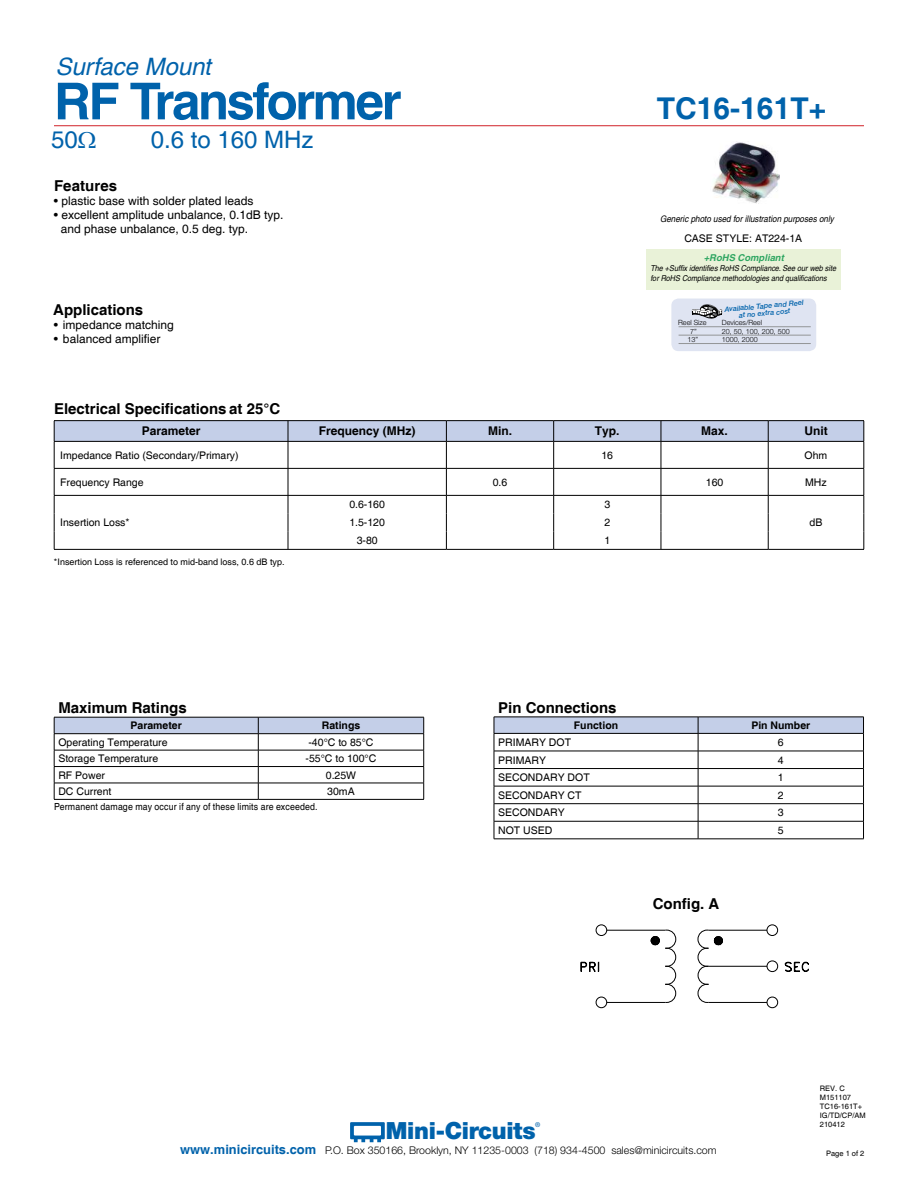
<style>
.page{position:relative;width:918px;height:1188px;background:#fff}
.page>*{position:absolute;margin:0;border:0;box-sizing:border-box;transform-origin:0 0}
.t1{font:700 51px "Helvetica";letter-spacing:-.045em;color:#0062ab}
.t2{font:700 30px "Helvetica";color:#0062ab}
.t3{font:24px "Helvetica";color:#0062ab}
.t4{font:italic 24px "Helvetica";letter-spacing:-.005em;color:#0062ab}
.t5{font:900 23.7px "Helvetica Neue";letter-spacing:-.015em;color:#0062ab}
.t6{font:700 15px "Helvetica";color:#000}
.t7{font:12px/14.4px "Helvetica";color:#000}
.t8{font:700 12px "Helvetica";color:#000}
.t9{font:300 10.65px "Helvetica Neue";color:#000}
.t10{font:10.5px "Helvetica";color:#000}
.t11{font:700 10.5px "Helvetica";color:#000}
.t12{font:9.75px "Helvetica";letter-spacing:.02em;color:#000;scale:.9 1}
.t13{font:italic 700 9.45px "Helvetica";color:rgb(0 147 68/.8)}
.t14{font:9px "Helvetica";color:#000}
.t15{font:italic 9px "Helvetica";color:#000;scale:.9 1}
.t16{font:italic 8.1px/9.8px "Helvetica";color:#000;scale:.9 1}
.t17{font:7.5px/9px "Helvetica";color:#000}
.t18{font:300 7.2px "Helvetica Neue";color:#000}
.t19{font:italic 500 7.2px/7.2px "Helvetica Neue";color:#0062ab;text-align:center}
.t20{font:500 6.6px "Helvetica Neue";color:#0062ab}
.s1{font-family:"Helvetica";font-weight:700;font-size:12.9px;color:#0062ab}
</style>
<div class="page">
<svg style="left:350px;top:1122px;width:35px;height:20px"></svg>
<hr style="left:54px;top:125px;width:810px;height:1px;background:#d12229">
<svg style="left:54px;top:717px;width:370px;height:82px"></svg>
<hr style="left:54px;top:799px;width:204px;height:1px;background:#000">
<hr style="left:258px;top:799px;width:166px;height:1px;background:#000">
<svg style="left:494px;top:717px;width:370px;height:122px"></svg>
<hr style="left:494px;top:803px;width:204px;height:1px;background:#000">
<hr style="left:698px;top:803px;width:165px;height:1px;background:#000">
<hr style="left:494px;top:821px;width:204px;height:1px;background:#000">
<hr style="left:698px;top:821px;width:165px;height:1px;background:#000">
<hr style="left:494px;top:839px;width:204px;height:1px;background:#000">
<hr style="left:698px;top:839px;width:166px;height:1px;background:#000">
<div style="left:647px;top:249px;width:194px;height:41px;background:#e9f2d8"></div>
<div style="left:671px;top:299px;width:145px;height:52px;background:#dfe4f2;border-radius:7px"></div>
<hr style="left:679px;top:343px;width:132px;height:1px;background:#939597">
<hr style="left:679px;top:335px;width:132px;height:1px;background:#939597">
<hr style="left:679px;top:326px;width:132px;height:1px;background:#939597">
<svg style="left:692px;top:298px;width:30px;height:30px"></svg>
<img style="left:712px;top:142px;width:67px;height:62px">
<hr style="left:54px;top:420px;width:234px;height:1px;background:#000">
<hr style="left:288px;top:420px;width:158px;height:1px;background:#000">
<hr style="left:446px;top:420px;width:108px;height:1px;background:#000">
<hr style="left:554px;top:420px;width:107px;height:1px;background:#000">
<hr style="left:661px;top:420px;width:107px;height:1px;background:#000">
<hr style="left:768px;top:420px;width:96px;height:1px;background:#000">
<svg style="left:54px;top:421px;width:811px;height:128px"></svg>
<hr style="left:54px;top:549px;width:234px;height:1px;background:#000">
<hr style="left:288px;top:549px;width:158px;height:1px;background:#000">
<hr style="left:446px;top:549px;width:108px;height:1px;background:#000">
<hr style="left:554px;top:549px;width:107px;height:1px;background:#000">
<hr style="left:661px;top:549px;width:107px;height:1px;background:#000">
<hr style="left:768px;top:549px;width:96px;height:1px;background:#000">
<div style="left:767px;top:997px;width:11px;height:11px;border:1px solid #000;border-radius:50%"></div>
<div style="left:767px;top:924px;width:11px;height:12px;border:1px solid #000;border-radius:50%"></div>
<div style="left:596px;top:997px;width:11px;height:11px;border:1px solid #000;border-radius:50%"></div>
<div style="left:596px;top:924px;width:11px;height:12px;border:1px solid #000;border-radius:50%"></div>
<svg style="left:580px;top:926px;width:228px;height:77px"></svg>
<hr style="left:709px;top:966px;width:58px;height:1px;background:#000">
<h3 class="t4" style="left:56px;top:53px;width:157px">Surface Mount</h3>
<h1 class="t1" style="left:54px;top:72px;width:349px">RF Transformer</h1>
<h3 class="t3" style="left:51px;top:130px;width:28px">50</h3>
<h3 class="t3" style="left:151px;top:130px;width:164px">0.6 to 160 MHz</h3>
<h3 class="t6" style="left:54px;top:180px;width:65px">Features</h3>
<p class="t7" style="left:54px;top:194px;width:201px">• plastic base with solder plated leads</p>
<p class="t7" style="left:61px;top:209px;width:224px;text-indent:-7px">• excellent amplitude unbalance, 0.1dB typ. and phase unbalance, 0.5 deg. typ.</p>
<h3 class="t6" style="left:53px;top:304px;width:92px">Applications</h3>
<p class="t7" style="left:54px;top:319px;width:121px">• impedance matching</p>
<p class="t7" style="left:54px;top:332px;width:108px">• balanced ampli昀椀er</p>
<h3 class="t6" style="left:54px;top:400px;width:228px">Electrical Speci昀椀cations at 25°C</h3>
<h2 class="t2" style="left:657px;top:97px;width:171px">TC16-161T+</h2>
<p class="t15" style="left:660px;top:215px;width:195px">Generic photo used for illustration purposes only</p>
<p class="t10" style="left:684px;top:234px;width:119px">CASE STYLE: AT224-1A</p>
<p class="t13" style="left:704px;top:254px;width:83px">+RoHS Compliant</p>
<p class="t16" style="left:651px;top:264px;width:209px">The +Suffix identifies RoHS Compliance.See our web site for RoHS Compliance methodologies and qualifications</p>
<p class="t19" style="left:724px;top:306px;width:81px;rotate:-5deg">Available Tape and Reel at no extra cost</p>
<p class="t18" style="left:678px;top:320px;width:30px">Reel Size</p>
<p class="t18" style="left:722px;top:320px;width:42px">Devices/Reel</p>
<p class="t18" style="left:690px;top:329px;width:8px">7”</p>
<p class="t18" style="left:722px;top:329px;width:70px">20, 50, 100, 200, 500</p>
<p class="t18" style="left:687px;top:337px;width:12px">13”</p>
<p class="t18" style="left:722px;top:337px;width:38px">1000, 2000</p>
<p class="t8" style="left:142px;top:427px;width:60px">Parameter</p>
<p class="t8" style="left:319px;top:427px;width:98px">Frequency (MHz)</p>
<p class="t8" style="left:488px;top:427px;width:25px">Min.</p>
<p class="t8" style="left:595px;top:427px;width:26px">Typ.</p>
<p class="t8" style="left:701px;top:427px;width:28px">Max.</p>
<p class="t8" style="left:804px;top:427px;width:25px">Unit</p>
<p class="t10" style="left:60px;top:451px;width:180px">Impedance Ratio (Secondary/Primary)</p>
<p class="t10" style="left:601px;top:451px;width:13px">16</p>
<p class="t10" style="left:805px;top:451px;width:24px">Ohm</p>
<p class="t10" style="left:60px;top:478px;width:85px">Frequency Range</p>
<p class="t10" style="left:493px;top:478px;width:16px">0.6</p>
<p class="t10" style="left:706px;top:478px;width:19px">160</p>
<p class="t10" style="left:805px;top:478px;width:23px">MHz</p>
<p class="t10" style="left:60px;top:518px;width:71px">Insertion Loss*</p>
<p class="t10" style="left:349px;top:500px;width:37px">0.6-160</p>
<p class="t10" style="left:604px;top:500px;width:7px">3</p>
<p class="t10" style="left:810px;top:518px;width:14px">dB</p>
<p class="t10" style="left:349px;top:518px;width:37px">1.5-120</p>
<p class="t10" style="left:604px;top:518px;width:7px">2</p>
<p class="t10" style="left:357px;top:536px;width:23px">3-80</p>
<p class="t10" style="left:604px;top:536px;width:7px">1</p>
<p class="t14" style="left:54px;top:558px;width:232px">*Insertion Loss is referenced to mid-band loss, 0.6 dB typ.</p>
<h3 class="t6" style="left:58px;top:702px;width:130px">Maximum Ratings</h3>
<p class="t11" style="left:131px;top:721px;width:53px">Parameter</p>
<p class="t11" style="left:322px;top:721px;width:40px">Ratings</p>
<p class="t10" style="left:58px;top:738px;width:111px">Operating Temperature</p>
<p class="t10" style="left:308px;top:738px;width:67px">-40°C to 85°C</p>
<p class="t10" style="left:58px;top:754px;width:101px">Storage Temperature</p>
<p class="t10" style="left:306px;top:754px;width:72px">-55°C to 100°C</p>
<p class="t10" style="left:58px;top:771px;width:48px">RF Power</p>
<p class="t10" style="left:326px;top:771px;width:32px">0.25W</p>
<p class="t10" style="left:58px;top:787px;width:55px">DC Current</p>
<p class="t10" style="left:327px;top:787px;width:29px">30mA</p>
<p class="t12" style="left:54px;top:803px;width:295px">Permanent damage may occur if any of these limits are exceeded.</p>
<h3 class="t6" style="left:498px;top:702px;width:120px">Pin Connections</h3>
<p class="t11" style="left:574px;top:721px;width:46px">Function</p>
<p class="t11" style="left:751px;top:721px;width:60px">Pin Number</p>
<p class="t10" style="left:498px;top:738px;width:74px">PRIMARY DOT</p>
<p class="t10" style="left:778px;top:738px;width:7px">6</p>
<p class="t10" style="left:498px;top:756px;width:49px">PRIMARY</p>
<p class="t10" style="left:778px;top:756px;width:7px">4</p>
<p class="t10" style="left:498px;top:773px;width:93px">SECONDARY DOT</p>
<p class="t10" style="left:778px;top:773px;width:7px">1</p>
<p class="t10" style="left:498px;top:791px;width:85px">SECONDARY CT</p>
<p class="t10" style="left:778px;top:791px;width:7px">2</p>
<p class="t10" style="left:498px;top:809px;width:68px">SECONDARY</p>
<p class="t10" style="left:778px;top:809px;width:7px">3</p>
<p class="t10" style="left:498px;top:826px;width:56px">NOT USED</p>
<p class="t10" style="left:778px;top:826px;width:7px">5</p>
<h3 class="t6" style="left:653px;top:895px;width:68px">Con昀椀g. A</h3>
<h3 class="t5" style="left:386px;top:1117px;width:151px">Mini-Circuits</h3>
<p class="t20" style="left:535px;top:1121px;width:7px">®</p>
<p class="t9" style="left:180px;top:1147px;width:538px"><span class="s1">www.minicircuits.com</span> P.O. Box 350166, Brooklyn, NY 11235-0003 (718) 934-4500 sales@minicircuits.com</p>
<p class="t17" style="left:820px;top:1084px;width:47px">REV. C<br>M151107<br>TC16-161T+<br>IG/TD/CP/AM<br>210412</p>
<p class="t17" style="left:826px;top:1149px;width:40px">Page 1 of 2</p>
</div>
